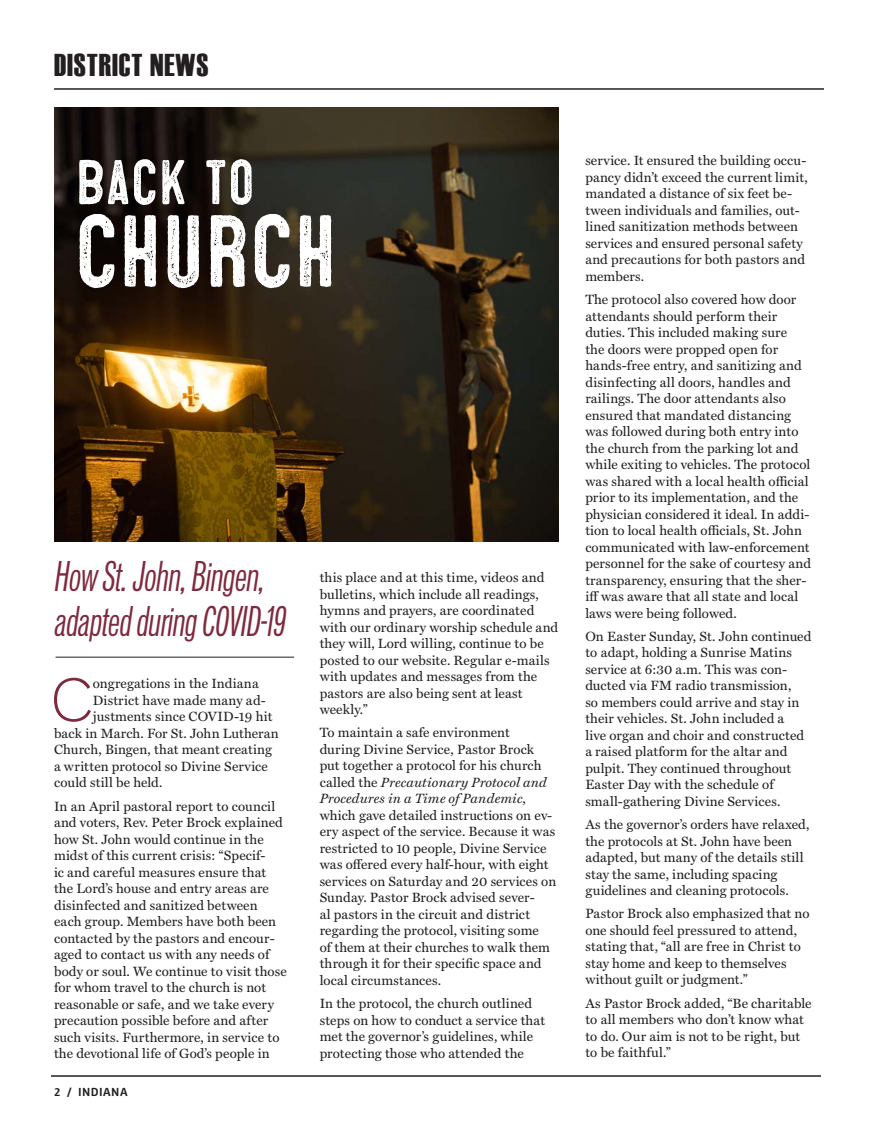
<style>
.page{position:relative;width:878px;height:1141px;background:#fff}
.page>*{position:absolute;margin:0;border:0;box-sizing:border-box;transform-origin:0 0}
.Paragraph_Style_1{font:102px "Microbrew Three";letter-spacing:-.025em;color:#fff}
.Paragraph_Style_1-2{font:63px "Microbrew Three";letter-spacing:-.01em;color:#fff}
.Paragraph_Style_1-3{font:300 56.4px "Vonnes";color:#7f293e}
.Paragraph_Style_1-4{font:italic 39px/45px "Vonnes Book Comp";color:#7f293e}
.Interior_Header_Bar{font:31.5px "Haettenschweiler";letter-spacing:.03em;color:#231f20}
.Paragraph_Style_1-5{font:13.5px/16.5px "Miller Text";letter-spacing:.01em;color:#231f20}
.Footer_Left{font:700 12px "Haptic";letter-spacing:.04em;color:#231f20}
.s1{font-style:italic}
</style>
<div class="page">
<img style="left:54px;top:107px;width:504px;height:435px">
<hr style="left:54px;top:88px;width:770px;height:2px;background:#231f20">
<hr style="left:51px;top:1075px;width:769px;height:2px;background:#231f20">
<hr style="left:56px;top:657px;width:238px;height:1px;background:#231f20">
<p class="Interior_Header_Bar" style="left:54px;top:47px;width:156px">DISTRICT NEWS</p>
<p class="Paragraph_Style_1-2" style="left:75px;top:147px;width:182px">BACK TO</p>
<p class="Paragraph_Style_1" style="left:75px;top:193px;width:266px">CHURCH</p>
<p class="Paragraph_Style_1-4" style="left:56px;top:556px;width:233px">How St. John, Bingen, adapted during COVID-19</p>
<p class="Paragraph_Style_1-3" style="left:51px;top:667px;width:44px">C</p>
<p class="Paragraph_Style_1-5" style="left:93px;top:676px;width:167px">ongregations in the Indiana</p>
<p class="Paragraph_Style_1-5" style="left:93px;top:692px;width:174px">District have made many ad-</p>
<p class="Paragraph_Style_1-5" style="left:93px;top:709px;width:181px">justments since COVID-19 hit</p>
<p class="Paragraph_Style_1-5" style="left:54px;top:725px;width:226px">back in March. For St. John Lutheran</p>
<p class="Paragraph_Style_1-5" style="left:54px;top:742px;width:219px">Church, Bingen, that meant creating</p>
<p class="Paragraph_Style_1-5" style="left:54px;top:758px;width:215px">a written protocol so Divine Service</p>
<p class="Paragraph_Style_1-5" style="left:54px;top:775px;width:110px">could still be held.</p>
<p class="Paragraph_Style_1-5" style="left:54px;top:798px;width:234px">In an April pastoral report to council and voters, Rev. Peter Brock explained how St. John would continue in the midst of this current crisis: “Specif-<br>ic and careful measures ensure that the Lord’s house and entry areas are disinfected and sanitized between each group. Members have both been contacted by the pastors and encour&shy;aged to contact us with any needs of body or soul. We continue to visit those for whom travel to the church is not reasonable or safe, and we take every precaution possible before and after such visits. Furthermore, in service to the devotional life of God’s people in</p>
<p class="Footer_Left" style="left:54px;top:1084px;width:75px">2 / INDIANA</p>
<p class="Paragraph_Style_1-5" style="left:320px;top:569px;width:240px">this place and at this time, videos and bulletins, which include all readings, hymns and prayers, are coordinated with our ordinary worship schedule and they will, Lord willing, continue to be posted to our website. Regular e-mails with updates and messages from the pastors are also being sent at least weekly.”</p>
<p class="Paragraph_Style_1-5" style="left:319px;top:725px;width:238px">To maintain a safe environment<br>during Divine Service, Pastor Brock put together a protocol for his church called the <span class="s1">Precautionary Protocol and Procedures in a Time of Pandemic</span>, which gave detailed instructions on ev&shy;ery aspect of the service. Because it was restricted to 10 people, Divine Service was offered every half-hour, with eight services on Saturday and 20 services on Sunday. Pastor Brock advised sever-<br>al pastors in the circuit and district regarding the protocol, visiting some<br>of them at their churches to walk them through it for their specific space and local circumstances.</p>
<p class="Paragraph_Style_1-5" style="left:319px;top:995px;width:227px">In the protocol, the church outlined steps on how to conduct a service that met the governor’s guidelines, while protecting those who attended the</p>
<p class="Paragraph_Style_1-5" style="left:585px;top:153px;width:224px">service. It ensured the building occu&shy;pancy didn’t exceed the current limit, mandated a distance of six feet be&shy;tween individuals and families, out&shy;lined sanitization methods between services and ensured personal safety and precautions for both pastors and members.</p>
<p class="Paragraph_Style_1-5" style="left:585px;top:292px;width:227px">The protocol also covered how door attendants should perform their duties. This included making sure<br>the doors were propped open for hands-free entry, and sanitizing and disinfecting all doors, handles and railings. The door attendants also ensured that mandated distancing was followed during both entry into the church from the parking lot and while exiting to vehicles. The protocol was shared with a local health official prior to its implementation, and the physician considered it ideal. In addi&shy;tion to local health officials, St. John communicated with law-enforcement personnel for the sake of courtesy and transparency, ensuring that the sher&shy;iff was aware that all state and local laws were being followed.</p>
<p class="Paragraph_Style_1-5" style="left:585px;top:628px;width:228px">On Easter Sunday, St. John continued to adapt, holding a Sunrise Matins service at 6:30 a.m. This was con&shy;ducted via FM radio transmission,<br>so members could arrive and stay in their vehicles. St. John included a<br>live organ and choir and constructed a raised platform for the altar and pulpit. They continued throughout Easter Day with the schedule of small-gathering Divine Services.</p>
<p class="Paragraph_Style_1-5" style="left:585px;top:816px;width:226px">As the governor’s orders have relaxed, the protocols at St. John have been adapted, but many of the details still stay the same, including spacing guidelines and cleaning protocols.</p>
<p class="Paragraph_Style_1-5" style="left:585px;top:906px;width:226px">Pastor Brock also emphasized that no one should feel pressured to attend, stating that, “all are free in Christ to stay home and keep to themselves without guilt or judgment.”</p>
<p class="Paragraph_Style_1-5" style="left:585px;top:995px;width:228px">As Pastor Brock added, “Be charitable to all members who don’t know what to do. Our aim is not to be right, but to be faithful.”</p>
</div>
